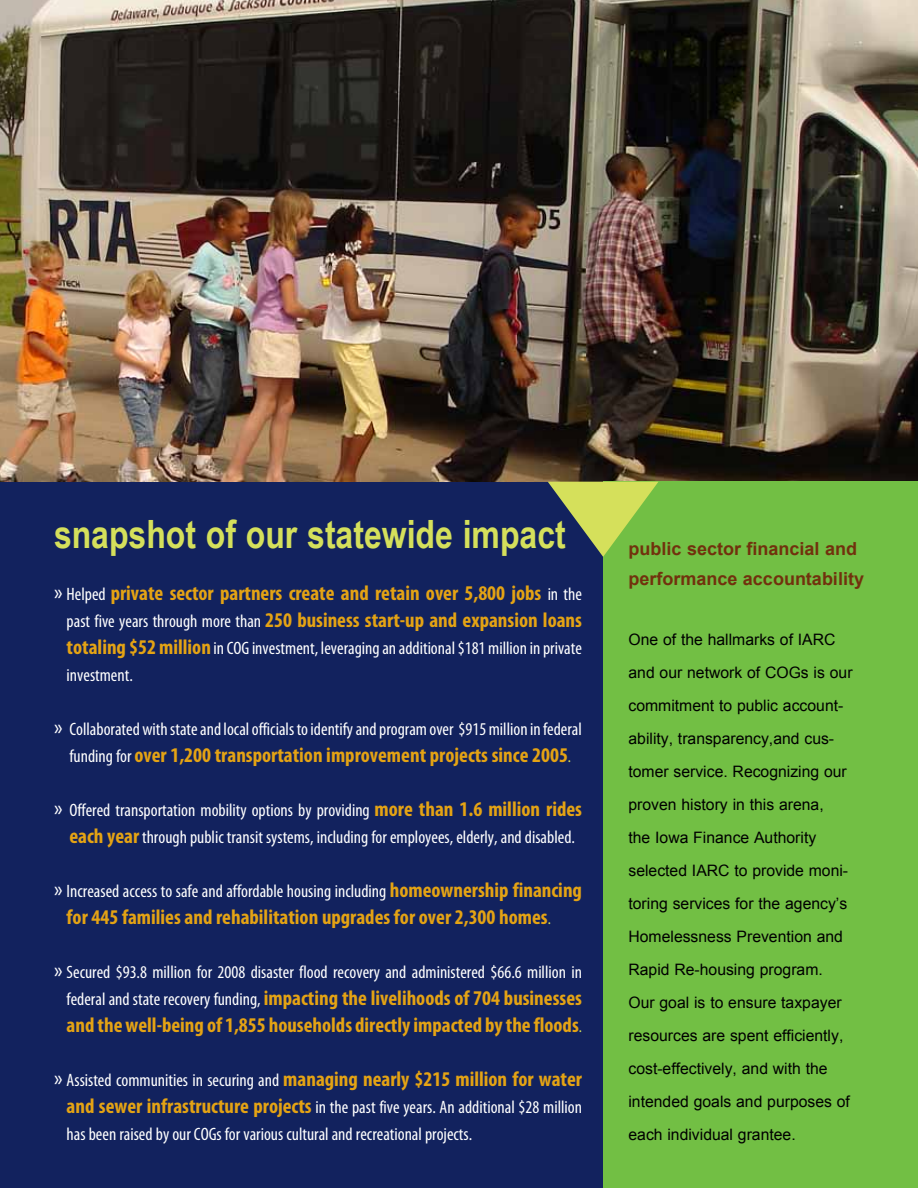
<style>
.page{position:relative;width:918px;height:1188px;background:#fff}
.page>*{position:absolute;margin:0;border:0;box-sizing:border-box;transform-origin:0 0}
.t1{font:700 39px "Arial Narrow";color:#d5e05b}
.t2{font:700 condensed 21px/27px "Myriad Pro";color:#e4a314;text-align:right}
.t3{font:condensed 18px/27px "Myriad Pro";color:#fff}
.t4{font:700 18px/30px "Arial";color:#71310d}
.t5{font:15.75px/33px "Arial";color:#000}
.s1{font-weight:400;font-size:24px;color:#fff}
.s2{font-weight:400;font-size:18px;color:#fff}
.s3{font-weight:700;font-size:21px;color:#e4a314}
.s4{font-size:24px}
.s5{font-weight:400;font-size:16.5px;color:#d5e05b}
</style>
<div class="page">
<div style="left:0;top:482px;width:918px;height:706px;background:#12225e"></div>
<img style="left:0;top:0;width:918px;height:482px">
<div style="left:603px;top:482px;width:315px;height:706px;background:#72bf44"></div>
<svg style="left:548px;top:482px;width:110px;height:75px"></svg>
<h1 class="t1" style="left:54px;top:504px;width:513px">snapshot of our statewide impact</h1>
<p class="t2" style="left:54px;top:579px;width:530px"><span class="s1">»</span> <span class="s2">Helped</span> private sector partners create and retain over 5,800 jobs <span class="s2">in the past five years through more than</span> 250 business start-up and expansion loans</p>
<p class="t3" style="left:67px;top:634px;width:517px"><span class="s3">totaling $52 million</span> in COG investment, leveraging an additional $181 million in private investment.</p>
<p class="t3" style="left:54px;top:715px;width:529px"><span class="s4">»</span> Collaborated with state and local officials to identify and program over $915 million in federal</p>
<p class="t2" style="left:69px;top:741px;width:503px"><span class="s2">funding for</span> over 1,200 transportation improvement projects since 2005<span class="s5">.</span></p>
<p class="t3" style="left:54px;top:796px;width:530px;text-align:center"><span class="s4">»</span> Offered transportation mobility options by providing <span class="s3">more than 1.6 million rides each year</span> through public transit systems, including for employees, elderly, and disabled.</p>
<p class="t3" style="left:54px;top:877px;width:530px"><span class="s4">»</span> Increased access to safe and affordable housing including <span class="s3">homeownership financing</span></p>
<p class="t2" style="left:67px;top:903px;width:486px">for 445 families and rehabilitation upgrades for over 2,300 homes<span class="s5">.</span></p>
<p class="t3" style="left:54px;top:958px;width:530px"><span class="s4">»</span> Secured $93.8 million for 2008 disaster flood recovery and administered $66.6 million in</p>
<p class="t2" style="left:67px;top:984px;width:517px;text-align:left"><span class="s2">federal and state recovery funding,</span> impacting the livelihoods of 704 businesses and the well-being of 1,855 households directly impacted by the floods<span class="s5">.</span></p>
<p class="t2" style="left:54px;top:1065px;width:530px"><span class="s1">»</span> <span class="s2">Assisted communities in securing and</span> managing nearly $215 million for water</p>
<p class="t3" style="left:67px;top:1093px;width:517px"><span class="s3">and sewer infrastructure projects</span> in the past five years. An additional $28 million has been raised by our COGs for various cultural and recreational projects.</p>
<p class="t4" style="left:628px;top:534px;width:237px">public sector financial and performance accountability</p>
<p class="t5" style="left:628px;top:623px;width:226px">One of the hallmarks of IARC and our network of COGs is our commitment to public account&shy;ability, transparency,and cus&shy;tomer service. Recognizing our proven history in this arena,<br>the Iowa Finance Authority selected IARC to provide moni&shy;toring services for the agency’s<br>Homelessness Prevention and<br>Rapid Re-housing program.<br>Our goal is to ensure taxpayer resources are spent efficiently, cost-effectively, and with the intended goals and purposes of each individual grantee.</p>
</div>
